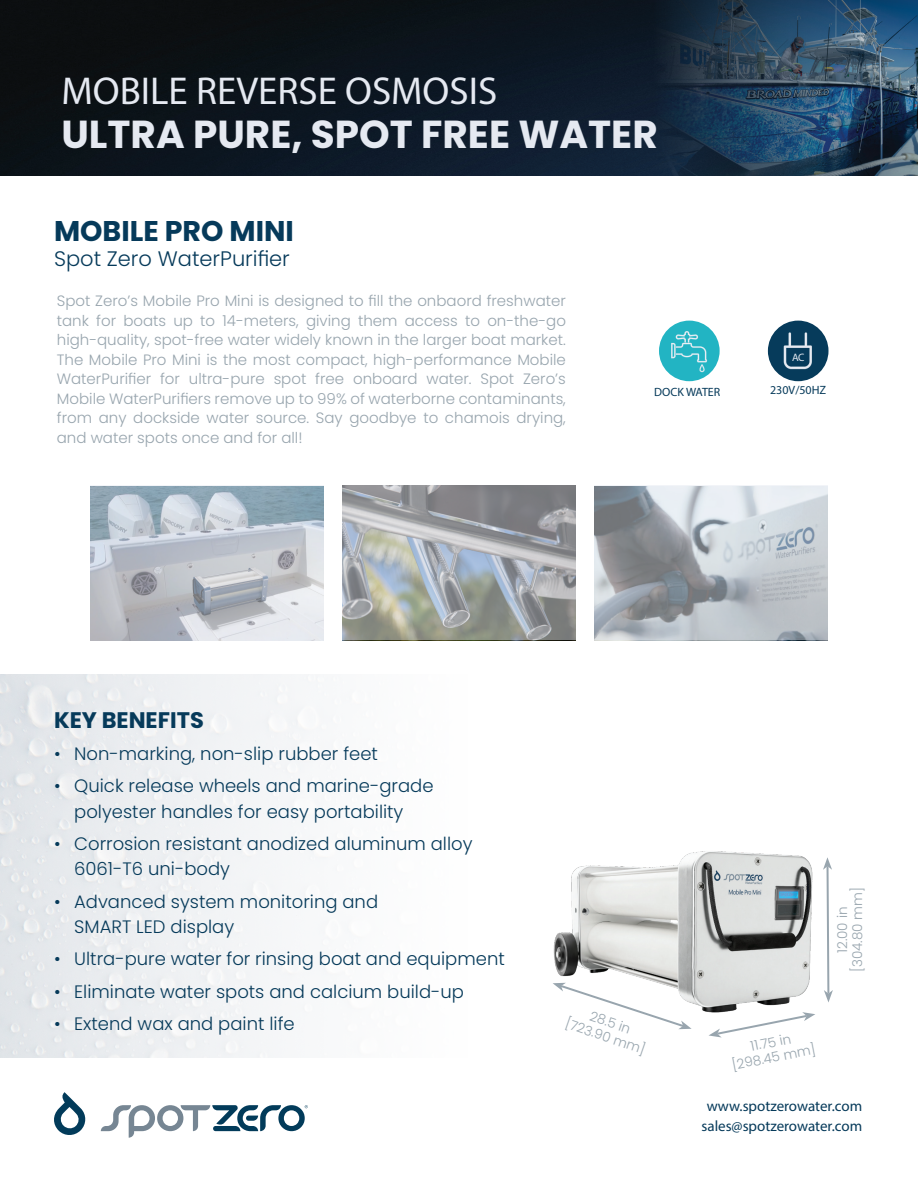
<style>
.page{position:relative;width:918px;height:1188px;background:#fff}
.page>*{position:absolute;margin:0;border:0;box-sizing:border-box;transform-origin:0 0}
.t1{font:700 39px "Poppins";color:#e5e9f1}
.t2{font:39px "Myriad Pro";color:#e5e9f1}
.t3{font:700 28.5px "Poppins";color:#063a5a}
.t4{font:700 22.5px "Poppins";color:#063a5a}
.t5{font:300 21px "Poppins";color:#063a5a}
.t6{font:300 18px/25.5px "Poppins";color:#063a5a}
.t7{font:300 15px/19.5px "Poppins";color:#98a5ae;text-align:justify}
.t8{font:15px/19.5px "Myriad Pro";color:#063a5a;text-align:center}
.t9{font:300 13.5px/15px "Poppins";color:#98a5ae;text-align:center}
.t10{font:12px "Myriad Pro";color:#063a5a}
.t11{font:10.8px "Myriad Pro";color:#e5e9f1}
</style>
<div class="page">
<img style="left:553px;top:851px;width:260px;height:161px">
<div style="left:768px;top:321px;width:61px;height:60px;background:#063b5b;border-radius:50%"></div>
<img style="left:783px;top:332px;width:29px;height:38px">
<img style="left:0;top:674px;width:333px;height:384px">
<img style="left:0;top:0;width:653px;height:176px">
<svg style="left:101px;top:1105px;width:207px;height:33px"></svg>
<svg style="left:54px;top:1092px;width:32px;height:43px"></svg>
<div style="left:659px;top:321px;width:61px;height:60px;background:#22b4c3;border-radius:50%"></div>
<img style="left:671px;top:331px;width:36px;height:42px">
<img style="left:653px;top:0;width:265px;height:176px">
<svg style="left:342px;top:485px;width:234px;height:154px;background:#9ea2a4"></svg>
<svg style="left:90px;top:485px;width:234px;height:155px;background:#b8c0c8"></svg>
<svg style="left:594px;top:485px;width:234px;height:154px;background:#b1b7bd"></svg>
<svg style="left:709px;top:1012px;width:106px;height:26px"></svg>
<svg style="left:553px;top:983px;width:139px;height:46px"></svg>
<svg style="left:823px;top:857px;width:10px;height:145px"></svg>
<h1 class="t2" style="left:61px;top:67px;width:437px">MOBILE REVERSE OSMOSIS</h1>
<h1 class="t1" style="left:61px;top:111px;width:598px">ULTRA PURE, SPOT FREE WATER</h1>
<h2 class="t3" style="left:54px;top:214px;width:242px">MOBILE PRO MINI</h2>
<h3 class="t5" style="left:54px;top:247px;width:237px">Spot Zero WaterPurifier</h3>
<p class="t7" style="left:57px;top:291px;width:511px">Spot Zero’s Mobile Pro Mini is designed to fill the onbaord freshwater tank for boats up to 14-meters, giving them access to on-the-go high-quality, spot-free water widely known in the larger boat market.<br>The Mobile Pro Mini is the most compact, high-performance Mobile WaterPurifier for ultra-pure spot free onboard water. Spot Zero’s Mobile WaterPurifiers remove up to 99% of waterborne contaminants, from any dockside water source. Say goodbye to chamois drying, and water spots once and for all!</p>
<p class="t10" style="left:654px;top:385px;width:68px">DOCK WATER</p>
<p class="t11" style="left:792px;top:350px;width:14px">AC</p>
<p class="t10" style="left:770px;top:383px;width:58px">230V/50HZ</p>
<h3 class="t4" style="left:54px;top:707px;width:151px">KEY BENEFITS</h3>
<p class="t6" style="left:54px;top:741px;width:326px">• Non-marking, non-slip rubber feet</p>
<p class="t6" style="left:54px;top:773px;width:381px;text-align:center">• Quick release wheels and marine-grade polyester handles for easy portability</p>
<p class="t6" style="left:74px;top:831px;width:400px;text-indent:-20px">• Corrosion resistant anodized aluminum alloy<br>6061-T6 uni-body</p>
<p class="t6" style="left:74px;top:889px;width:305px;text-indent:-20px">• Advanced system monitoring and<br>SMART LED display</p>
<p class="t6" style="left:54px;top:946px;width:452px">• Ultra-pure water for rinsing boat and equipment</p>
<p class="t6" style="left:54px;top:979px;width:412px">• Eliminate water spots and calcium build-up</p>
<p class="t6" style="left:54px;top:1011px;width:242px">• Extend wax and paint life</p>
<p class="t9" style="left:573px;top:1002px;width:85px;rotate:19deg">28.5 in [723.90 mm]</p>
<p class="t9" style="left:835px;top:972px;width:86px;rotate:-90deg">12.00 in [304.80 mm]</p>
<p class="t9" style="left:728px;top:1043px;width:86px;rotate:-11deg">11.75 in [298.45 mm]</p>
<p class="t8" style="left:702px;top:1096px;width:162px">www.spotzerowater.com sales@spotzerowater.com</p>
</div>
